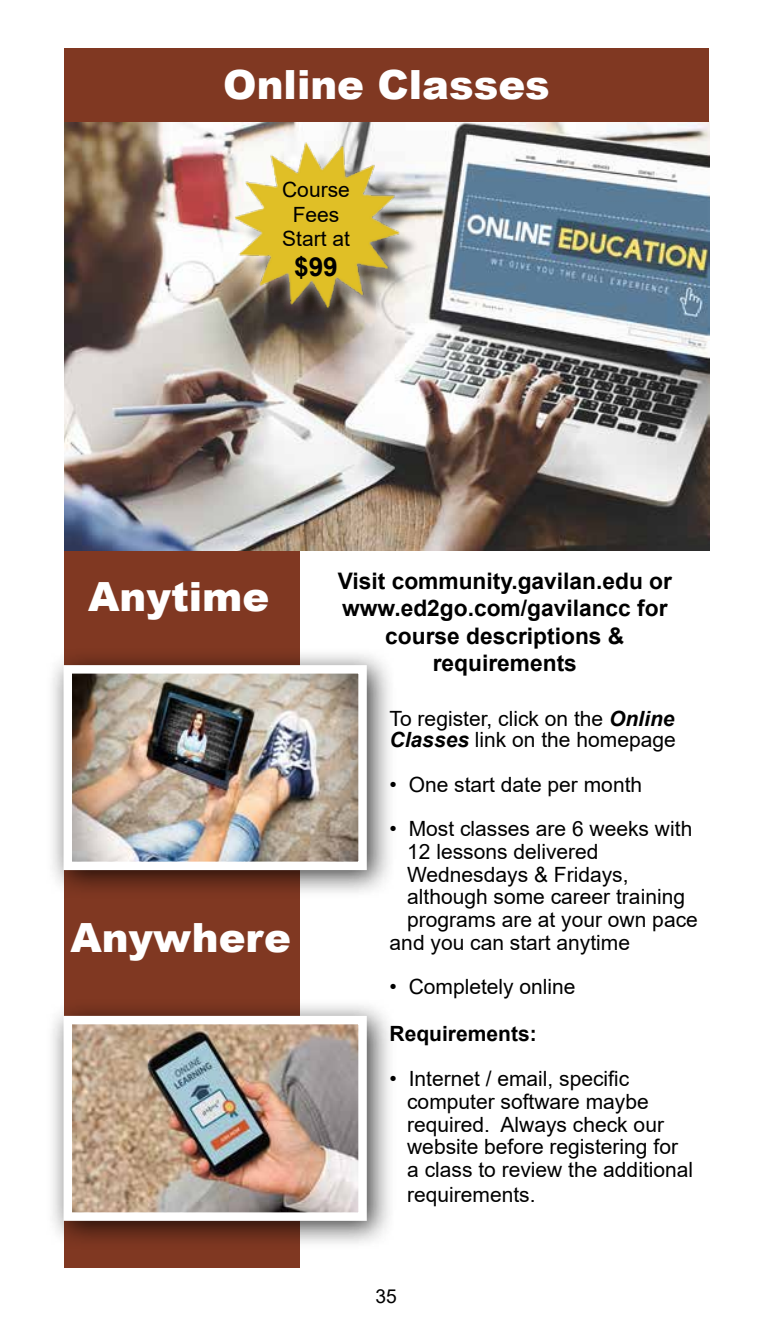
<style>
.page{position:relative;width:772px;height:1339px;background:#fff}
.page>*{position:absolute;margin:0;border:0;box-sizing:border-box;transform-origin:0 0}
.t1{font:900 40.25px "Arial";color:#fff}
.t2{font:700 26.25px "Arial";color:#000}
.t3{font:700 22.75px/27.3px "Arial";color:#000;text-align:center}
.t4{font:21px/22.8px "Arial";color:#000}
.t5{font:700 21px "Arial";color:#000}
.t6{font:19.25px "Arial";color:#000}
.s1{font-weight:700;font-style:italic}
</style>
<div class="page">
<div style="left:64px;top:537px;width:235px;height:731px;background:#803822"></div>
<img style="left:64px;top:122px;width:646px;height:429px">
<div style="left:46px;top:647px;width:350px;height:252px;background:#000;opacity:.75"></div>
<img style="left:73px;top:674px;width:285px;height:187px">
<div style="left:64px;top:665px;width:303px;height:205px;border:8px solid #fff"></div>
<div style="left:46px;top:998px;width:350px;height:252px;background:#000;opacity:.75"></div>
<img style="left:73px;top:1025px;width:285px;height:187px">
<div style="left:64px;top:1016px;width:303px;height:205px;border:8px solid #fff"></div>
<div style="left:242px;top:149px;width:179px;height:180px;background:#000;opacity:.47"></div>
<img style="left:225px;top:131px;width:185px;height:184px">
<div style="left:64px;top:48px;width:645px;height:74px;background:#803822"></div>
<h1 class="t1" style="left:223px;top:56px;width:328px">Online Classes</h1>
<p class="t4" style="left:282px;top:177px;width:69px;line-height:24.5px;text-align:center">Course<br>Fees<br>Start at</p>
<p class="t2" style="left:294px;top:248px;width:45px">$99</p>
<h1 class="t1" style="left:88px;top:567px;width:183px">Anytime</h1>
<h1 class="t1" style="left:70px;top:908px;width:222px">Anywhere</h1>
<p class="t3" style="left:338px;top:568px;width:336px">Visit community.gavilan.edu or www.ed2go.com/gavilancc for course descriptions &amp; requirements</p>
<p class="t4" style="left:390px;top:708px;width:288px;line-height:21px">To register, click on the <span class="s1">Online<br>Classes</span> link on the homepage</p>
<p class="t4" style="left:390px;top:773px;width:254px">• One start date per month</p>
<p class="t4" style="left:390px;top:817px;width:304px">• Most classes are 6 weeks with</p>
<p class="t4" style="left:407px;top:840px;width:193px">12 lessons delivered</p>
<p class="t4" style="left:407px;top:863px;width:223px">Wednesdays &amp; Fridays,</p>
<p class="t4" style="left:407px;top:885px;width:279px">although some career training</p>
<p class="t4" style="left:407px;top:908px;width:292px">programs are at your own pace</p>
<p class="t4" style="left:390px;top:931px;width:242px">and you can start anytime</p>
<p class="t4" style="left:390px;top:975px;width:187px">• Completely online</p>
<p class="t5" style="left:390px;top:1018px;width:149px">Requirements:</p>
<p class="t4" style="left:407px;top:1067px;width:287px;text-indent:-18px">• Internet / email, specific computer software maybe required. Always check our website before registering for a class to review the additional</p>
<p class="t4" style="left:407px;top:1183px;width:130px">requirements.</p>
<p class="t6" style="left:375px;top:1283px;width:23px">35</p>
</div>
